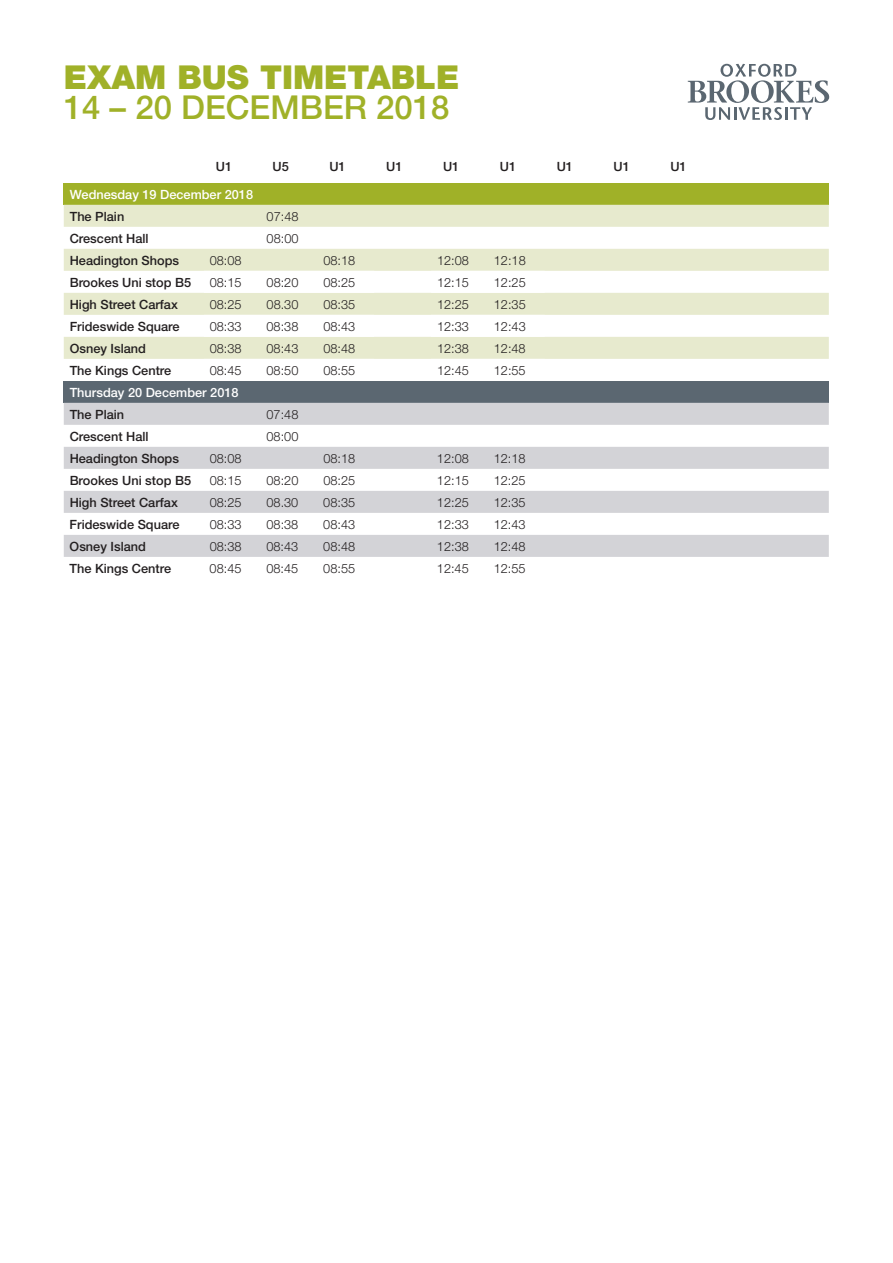
<style>
.page{position:relative;width:893px;height:1263px;background:#fff}
.page>*{position:absolute;margin:0;border:0;box-sizing:border-box;transform-origin:0 0}
.t1{font:500 33px "Helvetica Neue";color:#a0b128}
.t2{font:900 33px "Helvetica Neue";color:#a0b128}
.t3{font:300 12.75px "Helvetica Neue";color:#231f20}
.t4{font:500 12.75px "Helvetica Neue";color:#231f20}
.t5{font:500 12.75px "Helvetica Neue";color:#fff}
</style>
<div class="page">
<svg style="left:688px;top:64px;width:141px;height:56px"></svg>
<div style="left:64px;top:183px;width:765px;height:22px;background:#a0b128"></div>
<svg style="left:64px;top:205px;width:765px;height:154px;fill:#e7eace"></svg>
<svg style="left:204px;top:271px;width:341px;height:88px"></svg>
<div style="left:64px;top:381px;width:765px;height:22px;background:#5b6771"></div>
<svg style="left:64px;top:403px;width:765px;height:154px;fill:#d3d3d7"></svg>
<h1 class="t2" style="left:64px;top:58px;width:397px">EXAM BUS TIMETABLE</h1>
<h1 class="t1" style="left:64px;top:88px;width:387px">14 – 20 DECEMBER 2018</h1>
<p class="t4" style="left:216px;top:159px;width:18px">U1</p>
<p class="t4" style="left:273px;top:159px;width:18px">U5</p>
<p class="t4" style="left:329px;top:159px;width:18px">U1</p>
<p class="t4" style="left:386px;top:159px;width:18px">U1</p>
<p class="t4" style="left:443px;top:159px;width:18px">U1</p>
<p class="t4" style="left:500px;top:159px;width:18px">U1</p>
<p class="t4" style="left:557px;top:159px;width:18px">U1</p>
<p class="t4" style="left:613px;top:159px;width:18px">U1</p>
<p class="t4" style="left:670px;top:159px;width:18px">U1</p>
<p class="t5" style="left:70px;top:187px;width:185px">Wednesday 19 December 2018</p>
<p class="t4" style="left:70px;top:209px;width:56px">The Plain</p>
<p class="t3" style="left:267px;top:208px;width:33px">07:48</p>
<p class="t4" style="left:70px;top:231px;width:80px">Crescent Hall</p>
<p class="t3" style="left:267px;top:230px;width:33px">08:00</p>
<p class="t4" style="left:70px;top:253px;width:111px">Headington Shops</p>
<p class="t3" style="left:210px;top:252px;width:33px">08:08</p>
<p class="t3" style="left:323px;top:252px;width:33px">08:18</p>
<p class="t3" style="left:437px;top:252px;width:33px">12:08</p>
<p class="t3" style="left:494px;top:252px;width:33px">12:18</p>
<p class="t4" style="left:70px;top:275px;width:123px">Brookes Uni stop B5</p>
<p class="t3" style="left:210px;top:274px;width:33px">08:15</p>
<p class="t3" style="left:267px;top:274px;width:33px">08:20</p>
<p class="t3" style="left:323px;top:274px;width:33px">08:25</p>
<p class="t3" style="left:437px;top:274px;width:33px">12:15</p>
<p class="t3" style="left:494px;top:274px;width:33px">12:25</p>
<p class="t4" style="left:70px;top:297px;width:110px">High Street Carfax</p>
<p class="t3" style="left:210px;top:296px;width:33px">08:25</p>
<p class="t3" style="left:267px;top:296px;width:33px">08.30</p>
<p class="t3" style="left:323px;top:296px;width:33px">08:35</p>
<p class="t3" style="left:437px;top:296px;width:33px">12:25</p>
<p class="t3" style="left:494px;top:296px;width:33px">12:35</p>
<p class="t4" style="left:70px;top:319px;width:111px">Frideswide Square</p>
<p class="t3" style="left:210px;top:318px;width:33px">08:33</p>
<p class="t3" style="left:267px;top:318px;width:33px">08:38</p>
<p class="t3" style="left:323px;top:318px;width:33px">08:43</p>
<p class="t3" style="left:437px;top:318px;width:33px">12:33</p>
<p class="t3" style="left:494px;top:318px;width:33px">12:43</p>
<p class="t4" style="left:70px;top:341px;width:78px">Osney Island</p>
<p class="t3" style="left:210px;top:340px;width:33px">08:38</p>
<p class="t3" style="left:267px;top:340px;width:33px">08:43</p>
<p class="t3" style="left:323px;top:340px;width:33px">08:48</p>
<p class="t3" style="left:437px;top:340px;width:33px">12:38</p>
<p class="t3" style="left:494px;top:340px;width:33px">12:48</p>
<p class="t4" style="left:70px;top:363px;width:103px">The Kings Centre</p>
<p class="t3" style="left:210px;top:362px;width:33px">08:45</p>
<p class="t3" style="left:267px;top:362px;width:33px">08:50</p>
<p class="t3" style="left:323px;top:362px;width:33px">08:55</p>
<p class="t3" style="left:437px;top:362px;width:33px">12:45</p>
<p class="t3" style="left:494px;top:362px;width:33px">12:55</p>
<p class="t5" style="left:70px;top:385px;width:170px">Thursday 20 December 2018</p>
<p class="t4" style="left:70px;top:407px;width:56px">The Plain</p>
<p class="t3" style="left:267px;top:406px;width:33px">07:48</p>
<p class="t4" style="left:70px;top:429px;width:80px">Crescent Hall</p>
<p class="t3" style="left:267px;top:428px;width:33px">08:00</p>
<p class="t4" style="left:70px;top:451px;width:111px">Headington Shops</p>
<p class="t3" style="left:210px;top:450px;width:33px">08:08</p>
<p class="t3" style="left:323px;top:450px;width:33px">08:18</p>
<p class="t3" style="left:437px;top:450px;width:33px">12:08</p>
<p class="t3" style="left:494px;top:450px;width:33px">12:18</p>
<p class="t4" style="left:70px;top:473px;width:123px">Brookes Uni stop B5</p>
<p class="t3" style="left:210px;top:472px;width:33px">08:15</p>
<p class="t3" style="left:266px;top:472px;width:33px">08:20</p>
<p class="t3" style="left:323px;top:472px;width:33px">08:25</p>
<p class="t3" style="left:437px;top:472px;width:33px">12:15</p>
<p class="t3" style="left:494px;top:472px;width:33px">12:25</p>
<p class="t4" style="left:70px;top:495px;width:110px">High Street Carfax</p>
<p class="t3" style="left:210px;top:494px;width:33px">08:25</p>
<p class="t3" style="left:266px;top:494px;width:33px">08.30</p>
<p class="t3" style="left:323px;top:494px;width:33px">08:35</p>
<p class="t3" style="left:437px;top:494px;width:33px">12:25</p>
<p class="t3" style="left:494px;top:494px;width:33px">12:35</p>
<p class="t4" style="left:70px;top:517px;width:111px">Frideswide Square</p>
<p class="t3" style="left:210px;top:516px;width:33px">08:33</p>
<p class="t3" style="left:266px;top:516px;width:33px">08:38</p>
<p class="t3" style="left:323px;top:516px;width:33px">08:43</p>
<p class="t3" style="left:437px;top:516px;width:33px">12:33</p>
<p class="t3" style="left:494px;top:516px;width:33px">12:43</p>
<p class="t4" style="left:70px;top:539px;width:78px">Osney Island</p>
<p class="t3" style="left:210px;top:538px;width:33px">08:38</p>
<p class="t3" style="left:266px;top:538px;width:33px">08:43</p>
<p class="t3" style="left:323px;top:538px;width:33px">08:48</p>
<p class="t3" style="left:437px;top:538px;width:33px">12:38</p>
<p class="t3" style="left:494px;top:538px;width:33px">12:48</p>
<p class="t4" style="left:70px;top:561px;width:103px">The Kings Centre</p>
<p class="t3" style="left:210px;top:560px;width:33px">08:45</p>
<p class="t3" style="left:266px;top:560px;width:33px">08:45</p>
<p class="t3" style="left:323px;top:560px;width:33px">08:55</p>
<p class="t3" style="left:437px;top:560px;width:33px">12:45</p>
<p class="t3" style="left:494px;top:560px;width:33px">12:55</p>
</div>
